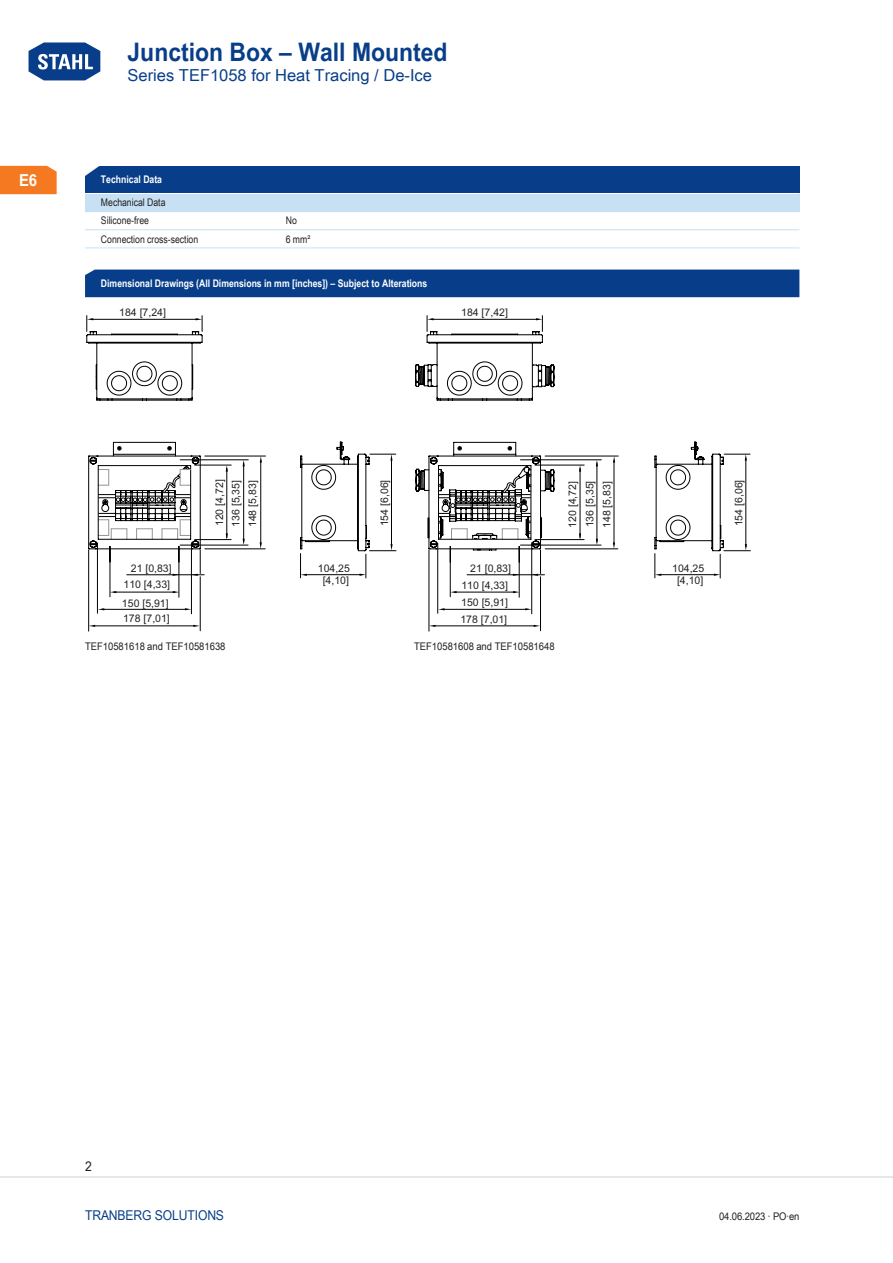
<style>
.page{position:relative;width:893px;height:1263px;background:#fff}
.page>*{position:absolute;margin:0;border:0;box-sizing:border-box;transform-origin:0 0}
.t1{font:700 25.5px "Arial Unicode MS";color:#083e89;scale:.9 1}
.TabHeader1stColumn{font:700 24px "Arial Unicode MS";color:#fff;scale:1.45 1}
.t2{font:16.5px "Arial Unicode MS";color:#083e89}
.t3{font:700 16.5px "Arial Unicode MS";color:#fff;scale:.9 1}
.t4{font:13.5px "Arial Unicode MS";letter-spacing:-.01em;color:#083e89;scale:.9 1}
.t5{font:13.5px "Arial Unicode MS";color:#231f20;scale:.9 1}
.TabBody1stColumn{font:10.5px/11.6px "Arial Unicode MS";color:#231f20;text-align:center}
.TabHeader1stColumn-2{font:700 10.5px "Arial Unicode MS";color:#fff;scale:.83 1}
.TabBody1stColumn-2{font:10.5px "Arial Unicode MS";color:#231f20;scale:.9 1}
.TabBody1stColumn-3{font:10.5px "Arial Unicode MS";color:#231f20;scale:.83 1}
.TabBodyLeft{font:10.5px "Arial Unicode MS";color:#231f20;scale:.83 1}
.s1{font-weight:400;font-size:31.65px;color:#fff}
</style>
<div class="page">
<svg style="left:28px;top:42px;width:73px;height:39px"></svg>
<hr style="left:0;top:1176px;width:893px;height:2px;background:#e6e7e9">
<div style="left:0;top:166px;width:57px;height:28px;background:#f47921"></div>
<div style="left:85px;top:270px;width:714px;height:27px;background:#083e89"></div>
<div style="left:85px;top:166px;width:714px;height:27px;background:#083e89"></div>
<div style="left:85px;top:193px;width:714px;height:19px;background:#c7e0f3"></div>
<hr style="left:85px;top:193px;width:196px;height:1px;background:#fff">
<hr style="left:281px;top:193px;width:518px;height:1px;background:#fff">
<hr style="left:85px;top:229px;width:196px;height:1px;background:#c7e0f3">
<hr style="left:85px;top:248px;width:196px;height:1px;background:#c7e0f3">
<hr style="left:281px;top:229px;width:518px;height:1px;background:#c7e0f3">
<hr style="left:281px;top:248px;width:518px;height:1px;background:#c7e0f3">
<hr style="left:455px;top:592px;width:60px;height:1px;background:#000">
<hr style="left:519px;top:546px;width:1px;height:51px;background:#000">
<hr style="left:450px;top:546px;width:1px;height:51px;background:#000">
<hr style="left:437px;top:543px;width:1px;height:70px;background:#000">
<hr style="left:531px;top:543px;width:1px;height:71px;background:#000">
<hr style="left:442px;top:609px;width:85px;height:1px;background:#000">
<hr style="left:429px;top:550px;width:1px;height:81px;background:#000">
<hr style="left:435px;top:626px;width:100px;height:1px;background:#000">
<hr style="left:545px;top:456px;width:73px;height:1px;background:#000">
<hr style="left:545px;top:549px;width:73px;height:1px;background:#000">
<hr style="left:614px;top:460px;width:1px;height:84px;background:#000">
<hr style="left:535px;top:539px;width:49px;height:1px;background:#000">
<hr style="left:535px;top:465px;width:49px;height:1px;background:#000">
<hr style="left:580px;top:468px;width:1px;height:70px;background:#000">
<hr style="left:520px;top:459px;width:81px;height:1px;background:#000">
<hr style="left:520px;top:545px;width:81px;height:1px;background:#000">
<hr style="left:597px;top:463px;width:1px;height:79px;background:#000">
<svg style="left:579px;top:533px;width:2px;height:7px"></svg>
<svg style="left:579px;top:465px;width:2px;height:7px"></svg>
<svg style="left:596px;top:460px;width:2px;height:6px"></svg>
<svg style="left:613px;top:456px;width:2px;height:7px"></svg>
<svg style="left:596px;top:539px;width:2px;height:6px"></svg>
<svg style="left:613px;top:542px;width:2px;height:7px"></svg>
<svg style="left:450px;top:591px;width:7px;height:2px"></svg>
<svg style="left:429px;top:625px;width:6px;height:2px"></svg>
<hr style="left:540px;top:577px;width:1px;height:54px;background:#000">
<svg style="left:654px;top:441px;width:96px;height:137px"></svg>
<svg style="left:415px;top:316px;width:140px;height:260px"></svg>
<hr style="left:114px;top:592px;width:61px;height:1px;background:#000">
<hr style="left:179px;top:546px;width:1px;height:51px;background:#000">
<hr style="left:110px;top:546px;width:1px;height:51px;background:#000">
<hr style="left:97px;top:543px;width:1px;height:70px;background:#000">
<hr style="left:191px;top:543px;width:1px;height:71px;background:#000">
<hr style="left:102px;top:609px;width:85px;height:1px;background:#000">
<hr style="left:88px;top:550px;width:1px;height:81px;background:#000">
<hr style="left:94px;top:626px;width:100px;height:1px;background:#000">
<hr style="left:205px;top:456px;width:61px;height:1px;background:#000">
<hr style="left:205px;top:549px;width:60px;height:1px;background:#000">
<hr style="left:260px;top:460px;width:1px;height:84px;background:#000">
<hr style="left:195px;top:539px;width:36px;height:1px;background:#000">
<hr style="left:195px;top:465px;width:36px;height:1px;background:#000">
<hr style="left:227px;top:468px;width:1px;height:70px;background:#000">
<hr style="left:180px;top:459px;width:68px;height:1px;background:#000">
<hr style="left:180px;top:545px;width:68px;height:1px;background:#000">
<hr style="left:243px;top:463px;width:1px;height:79px;background:#000">
<svg style="left:226px;top:533px;width:2px;height:7px"></svg>
<svg style="left:226px;top:465px;width:2px;height:7px"></svg>
<svg style="left:260px;top:456px;width:2px;height:7px"></svg>
<svg style="left:260px;top:542px;width:2px;height:7px"></svg>
<hr style="left:127px;top:574px;width:77px;height:1px;background:#000">
<svg style="left:88px;top:442px;width:113px;height:134px"></svg>
<svg style="left:89px;top:625px;width:6px;height:2px"></svg>
<svg style="left:193px;top:625px;width:7px;height:2px"></svg>
<hr style="left:200px;top:577px;width:1px;height:54px;background:#000">
<svg style="left:300px;top:441px;width:96px;height:137px"></svg>
<svg style="left:86px;top:316px;width:117px;height:85px"></svg>
<h1 class="t1" style="left:26px;top:33px;width:469px"><span class="s1">Home</span> Junction Box ‒ Wall Mounted</h1>
<h3 class="t2" style="left:128px;top:63px;width:306px">Series TEF1058 for Heat Tracing / De-Ice</h3>
<h3 class="t3" style="left:19px;top:168px;width:22px">E6</h3>
<p class="TabHeader1stColumn" style="left:82px;top:154px;width:16px">◤</p>
<p class="TabHeader1stColumn-2" style="left:101px;top:172px;width:75px">Technical Data</p>
<p class="TabBody1stColumn-3" style="left:101px;top:195px;width:79px">Mechanical Data</p>
<p class="TabBody1stColumn-3" style="left:101px;top:213px;width:59px">Silicone-free</p>
<p class="TabBodyLeft" style="left:286px;top:213px;width:15px">No</p>
<p class="TabBody1stColumn-3" style="left:101px;top:231px;width:119px">Connection cross-section</p>
<p class="TabBodyLeft" style="left:286px;top:231px;width:31px">6 mm²</p>
<p class="TabHeader1stColumn-2" style="left:101px;top:276px;width:395px">Dimensional Drawings (All Dimensions in mm [inches]) – Subject to Alterations</p>
<p class="TabBody1stColumn" style="left:119px;top:307px;width:48px">184 [7,24]</p>
<p class="TabBody1stColumn" style="left:461px;top:308px;width:48px">184 7,42]</p>
<p class="TabBody1stColumn" style="left:482px;top:308px;width:4px">[</p>
<p class="TabBody1stColumn" style="left:212px;top:527px;width:49px;line-height:16.5px;text-align:justify;rotate:-90deg">120 [4,72] 136 [5,35] 148 [5,83]</p>
<p class="TabBody1stColumn" style="left:380px;top:526px;width:48px;rotate:-90deg">154 6,06]</p>
<p class="TabBody1stColumn" style="left:380px;top:506px;width:4px;rotate:-90deg">[</p>
<p class="TabBody1stColumn" style="left:565px;top:527px;width:48px;line-height:17.4px;rotate:-90deg">[<br>136 5,35]</p>
<p class="TabBody1stColumn" style="left:567px;top:528px;width:48px;rotate:-90deg">120 4,72]</p>
<p class="TabBody1stColumn" style="left:582px;top:528px;width:48px;line-height:17.1px;rotate:-90deg">[<br>148 5,83]</p>
<p class="TabBody1stColumn" style="left:602px;top:508px;width:4px;rotate:-90deg">[</p>
<p class="TabBody1stColumn" style="left:734px;top:526px;width:48px;rotate:-90deg">154 6,06]</p>
<p class="TabBody1stColumn" style="left:734px;top:506px;width:4px;rotate:-90deg">[</p>
<p class="TabBody1stColumn" style="left:131px;top:563px;width:42px">21 [0,83]</p>
<p class="TabBody1stColumn" style="left:122px;top:576px;width:50px;line-height:18.3px;text-align:left">110 [4,33]<br>150 [5,91]</p>
<p class="TabBody1stColumn" style="left:123px;top:614px;width:48px">178 [7,01]</p>
<p class="TabBody1stColumn" style="left:318px;top:564px;width:34px">104,25 [4,10]</p>
<p class="TabBody1stColumn" style="left:470px;top:563px;width:42px">21 0,83]</p>
<p class="TabBody1stColumn" style="left:485px;top:563px;width:4px">[</p>
<p class="TabBody1stColumn" style="left:461px;top:597px;width:48px">150 5,91]</p>
<p class="TabBody1stColumn" style="left:461px;top:580px;width:48px">110 4,33]</p>
<p class="TabBody1stColumn" style="left:482px;top:580px;width:4px">[</p>
<p class="TabBody1stColumn" style="left:460px;top:595px;width:48px;line-height:16.6px">[<br>178 7,01]</p>
<p class="TabBody1stColumn" style="left:481px;top:614px;width:4px">[</p>
<p class="TabBody1stColumn" style="left:672px;top:564px;width:34px">104,25 [4,10]</p>
<p class="TabBody1stColumn-2" style="left:85px;top:639px;width:158px">TEF10581618 and TEF10581638</p>
<p class="TabBody1stColumn-2" style="left:414px;top:639px;width:158px">TEF10581608 and TEF10581648</p>
<p class="t5" style="left:85px;top:1157px;width:9px">2</p>
<p class="t4" style="left:85px;top:1205px;width:123px">TRANBERG Solutions</p>
<p class="TabBody1stColumn-2" style="left:719px;top:1208px;width:91px">04.06.2023 · PO·en</p>
</div>
